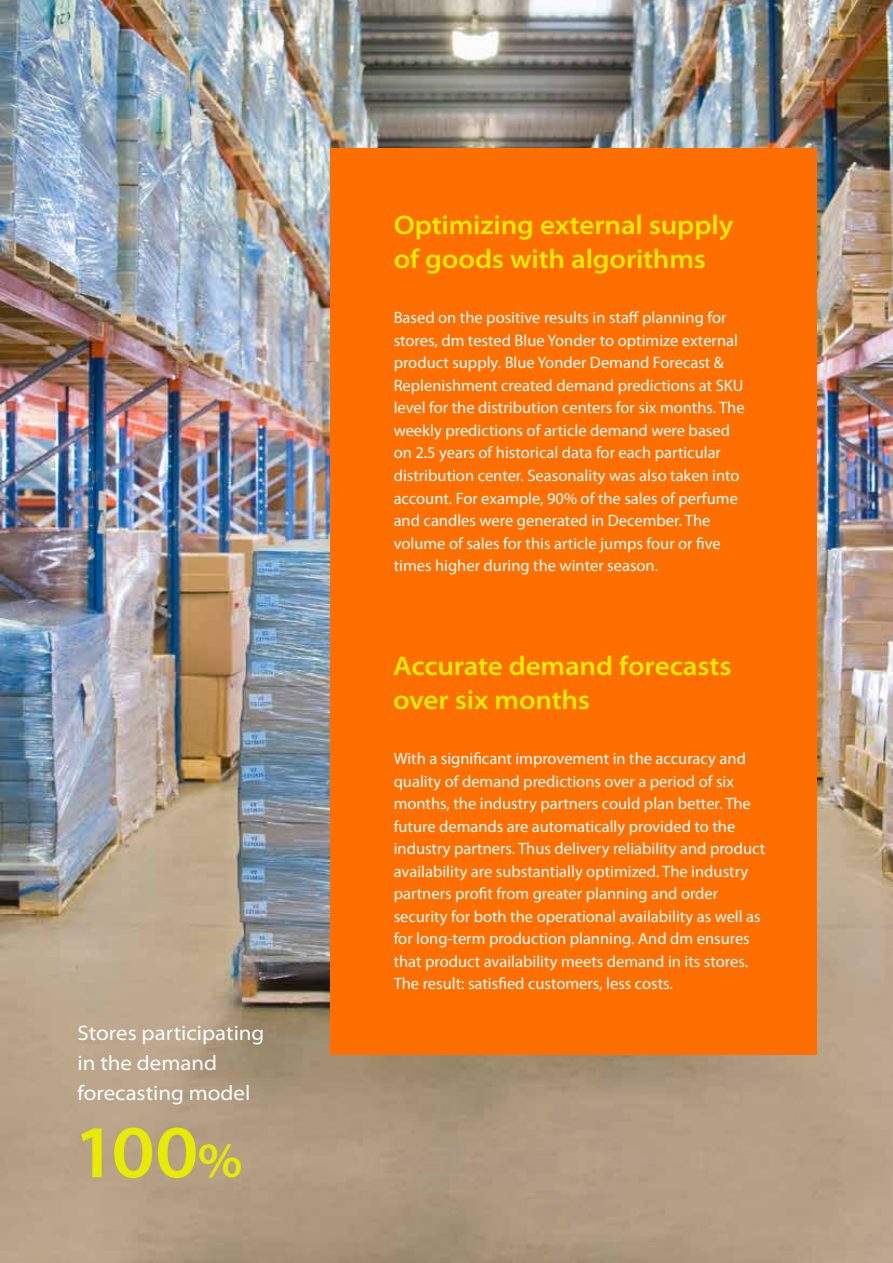
<style>
.page{position:relative;width:893px;height:1263px;background:#fff}
.page>*{position:absolute;margin:0;border:0;box-sizing:border-box;transform-origin:0 0}
.t1{font:600 semi-expanded 75px "Myriad Pro";color:#e6eb00}
.t2{font:600 semi-expanded 27px/34.5px "Myriad Pro";letter-spacing:-.01em;color:#e6eb00}
.t3{font:semi-expanded 21px/30px "Myriad Pro";color:#fff}
.t4{font:16.5px/22.5px "Myriad Pro";color:#fff}
.s1{font-size:49.5px}
</style>
<div class="page">
<img style="left:0;top:0;width:893px;height:1263px">
<div style="left:330px;top:149px;width:486px;height:906px;background:#ff6e00"></div>
<p class="t3" style="left:78px;top:1018px;width:188px">Stores participating in the demand forecasting model</p>
<h1 class="t1" style="left:73px;top:1110px;width:171px">100<span class="s1">%</span></h1>
<h2 class="t2" style="left:394px;top:208px;width:341px">Optimizing external supply of goods with algorithms</h2>
<p class="t4" style="left:394px;top:306px;width:352px">Based on the positive results in staff planning for stores, dm tested Blue Yonder to optimize external product supply. Blue Yonder Demand Forecast &amp; Replenishment created demand predictions at SKU level for the distribution centers for six months. The weekly predictions of article demand were based on 2.5 years of historical data for each particular distribution center. Seasonality was also taken into account. For example, 90% of the sales of perfume and candles were generated in December. The volume of sales for this article jumps four or five times higher during the winter season.</p>
<h2 class="t2" style="left:393px;top:649px;width:340px">Accurate demand forecasts over six months</h2>
<p class="t4" style="left:394px;top:747px;width:373px">With a significant improvement in the accuracy and quality of demand predictions over a period of six months, the industry partners could plan better. The future demands are automatically provided to the industry partners. Thus delivery reliability and product availability are substantially optimized. The industry partners profit from greater planning and order security for both the operational availability as well as for long-term production planning. And dm ensures that product availability meets demand in its stores.<br>The result: satisfied customers, less costs.</p>
</div>
